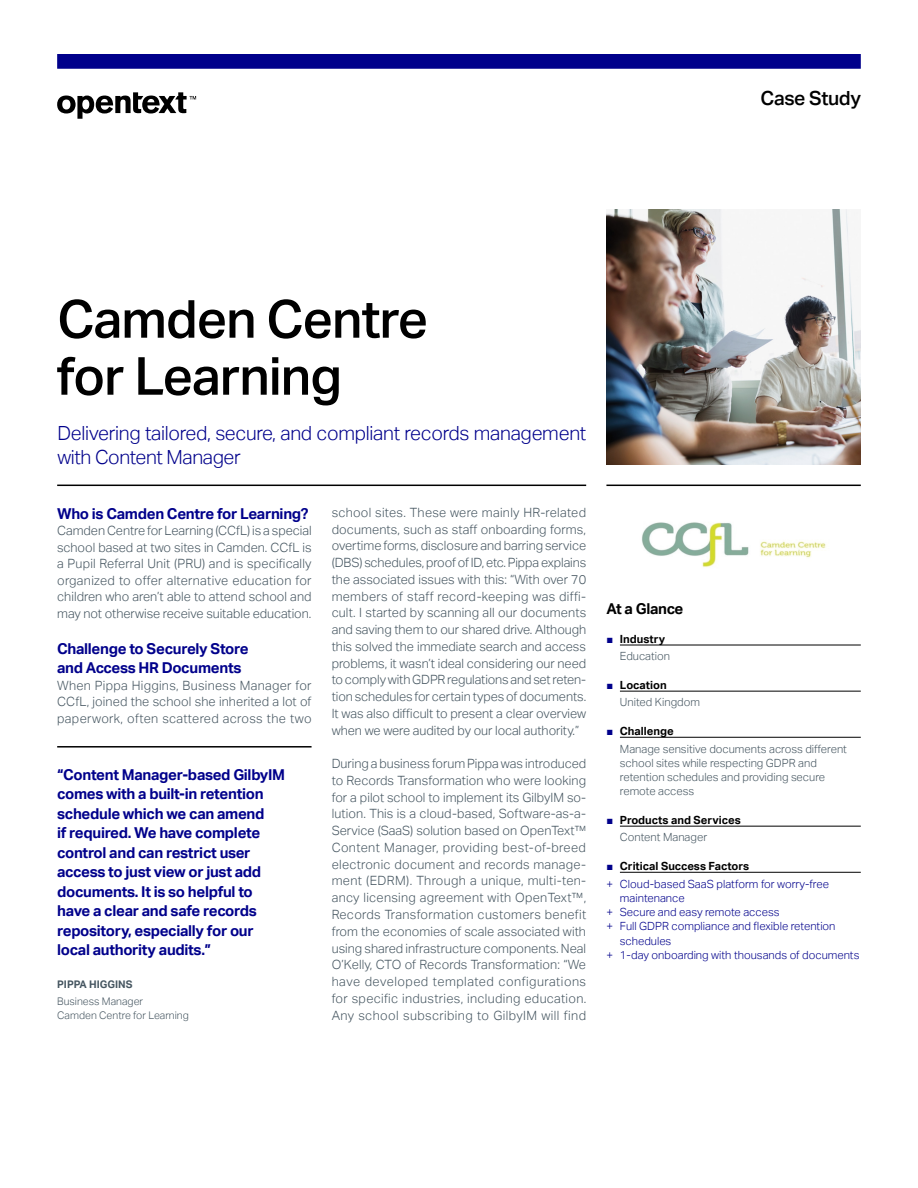
<style>
.page{position:relative;width:918px;height:1188px;background:#fff}
.page>*{position:absolute;margin:0;border:0;box-sizing:border-box;transform-origin:0 0}
.t1{font:500 52.5px/57px "Aktiv Grotesk";letter-spacing:-.02em;color:#000}
.t2{font:300 19.5px/24px "Aktiv Grotesk";letter-spacing:-.015em;color:#00008b}
.t3{font:500 19.5px "Aktiv Grotesk";letter-spacing:-.02em;color:#000}
.t4{font:700 15px/19.5px "Aktiv Grotesk";letter-spacing:-.02em;color:#00008b}
.t5{font:700 15px "Aktiv Grotesk";letter-spacing:-.02em;color:#000}
.t6{font:300 12.75px/16.8px "Aktiv Grotesk";color:#455560;text-align:justify}
.t7{font:300 11.25px/17.7px "Aktiv Grotesk";color:#00008b}
.t8{font:300 11.25px/17.7px "Aktiv Grotesk";color:#455560}
.t9{font:700 11.25px/17.7px "Aktiv Grotesk";color:#000}
.t10{font:300 10.5px/14.2px "Aktiv Grotesk";color:#455560}
.t11{font:700 10.5px "Aktiv Grotesk";color:#455560}
.s1{font-family:"Arial";font-weight:400;color:#00008b}
.s2{font-weight:700;color:#000}
.s3{font-weight:300;color:#455560}
.s4{font-family:"Arial";font-weight:400}
</style>
<div class="page">
<hr style="left:57px;top:485px;width:529px;height:1px;background:#000">
<hr style="left:606px;top:485px;width:255px;height:1px;background:#000">
<img style="left:606px;top:210px;width:255px;height:254px">
<hr style="left:620px;top:645px;width:241px;height:1px;background:#000">
<hr style="left:620px;top:691px;width:241px;height:1px;background:#000">
<hr style="left:620px;top:737px;width:241px;height:1px;background:#000">
<hr style="left:620px;top:826px;width:241px;height:1px;background:#000">
<hr style="left:620px;top:872px;width:241px;height:1px;background:#000">
<hr style="left:57px;top:746px;width:255px;height:2px;background:#000">
<img style="left:641px;top:522px;width:185px;height:45px">
<svg style="left:57px;top:92px;width:139px;height:27px"></svg>
<div style="left:57px;top:54px;width:804px;height:15px;background:#00008b;border:2px solid #00008b"></div>
<h2 class="t3" style="left:761px;top:87px;width:102px">Case Study</h2>
<h1 class="t1" style="left:56px;top:291px;width:373px">Camden Centre for Learning</h1>
<h2 class="t2" style="left:57px;top:422px;width:530px">Delivering tailored, secure, and compliant records management with Content Manager</h2>
<p class="t4" style="left:57px;top:504px;width:253px">Who is Camden Centre for Learning?</p>
<p class="t6" style="left:57px;top:522px;width:256px">Camden Centre for Learning (CCfL) is a special school based at two sites in Camden. CCfL is a Pupil Referral Unit (PRU) and is specifically organized to offer alternative education for children who aren’t able to attend school and may not otherwise receive suitable education.</p>
<p class="t4" style="left:57px;top:639px;width:193px">Challenge to Securely Store and Access HR Documents</p>
<p class="t6" style="left:57px;top:677px;width:256px">When Pippa Higgins, Business Manager for CCfL, joined the school she inherited a lot of paperwork, often scattered across the two</p>
<p class="t6" style="left:332px;top:504px;width:256px">school sites. These were mainly HR-related documents, such as staff onboarding forms, overtime forms, disclosure and barring service (DBS) schedules, proof of ID, etc. Pippa explains the associated issues with this: “With over 70 members of staff record-keeping was diffi&shy;cult. I started by scanning all our documents and saving them to our shared drive. Although this solved the immediate search and access problems, it wasn’t ideal considering our need to comply with GDPR regulations and set reten&shy;tion schedules for certain types of documents.<br>It was also difficult to present a clear overview when we were audited by our local authority.”</p>
<p class="t6" style="left:332px;top:755px;width:256px">During a business forum Pippa was introduced to Records Transformation who were looking for a pilot school to implement its GilbyIM so&shy;lution. This is a cloud-based, Software-as-a-Service (SaaS) solution based on OpenText™ Content Manager, providing best-of-breed electronic document and records manage&shy;ment (EDRM). Through a unique, multi-ten&shy;ancy licensing agreement with OpenText™, Records Transformation customers benefit from the economies of scale associated with using shared infrastructure components. Neal O’Kelly, CTO of Records Transformation: “We have developed templated configurations for specific industries, including education.<br>Any school subscribing to GilbyIM will find</p>
<p class="t4" style="left:57px;top:765px;width:229px">“Content Manager-based GilbyIM comes with a built-in retention schedule which we can amend<br>if required. We have complete control and can restrict user access to just view or just add documents. It is so helpful to have a clear and safe records repository, especially for our local authority audits.”</p>
<p class="t11" style="left:57px;top:978px;width:77px">PIPPA HIGGINS</p>
<p class="t10" style="left:57px;top:994px;width:133px">Business Manager<br>Camden Centre for Learning</p>
<p class="t5" style="left:606px;top:600px;width:79px">At a Glance</p>
<p class="t8" style="left:620px;top:630px;width:52px;text-indent:-14px"><span class="s1">■</span> <span class="s2">Industry<br></span>Education</p>
<p class="t8" style="left:620px;top:676px;width:82px;text-indent:-14px"><span class="s1">■</span> <span class="s2">Location<br></span>United Kingdom</p>
<p class="t8" style="left:620px;top:722px;width:229px;text-indent:-14px"><span class="s1">■</span> <span class="s2">Challenge<br></span>Manage sensitive documents across different</p>
<p class="t8" style="left:620px;top:756px;width:207px;line-height:14.2px">school sites while respecting GDPR and retention schedules and providing secure remote access</p>
<p class="t9" style="left:620px;top:811px;width:122px;text-indent:-14px"><span class="s1">■</span> Products and Services<br><span class="s3">Content Manager</span></p>
<p class="t7" style="left:606px;top:857px;width:224px"><span class="s4">■</span> <span class="s2">Critical Success Factors<br></span>+ Cloud-based SaaS platform for worry-free</p>
<p class="t7" style="left:620px;top:889px;width:66px">maintenance</p>
<p class="t7" style="left:606px;top:903px;width:175px">+ Secure and easy remote access</p>
<p class="t7" style="left:606px;top:918px;width:231px">+ Full GDPR compliance and flexible retention</p>
<p class="t7" style="left:620px;top:932px;width:53px">schedules</p>
<p class="t7" style="left:606px;top:946px;width:255px">+ 1-day onboarding with thousands of documents</p>
</div>
